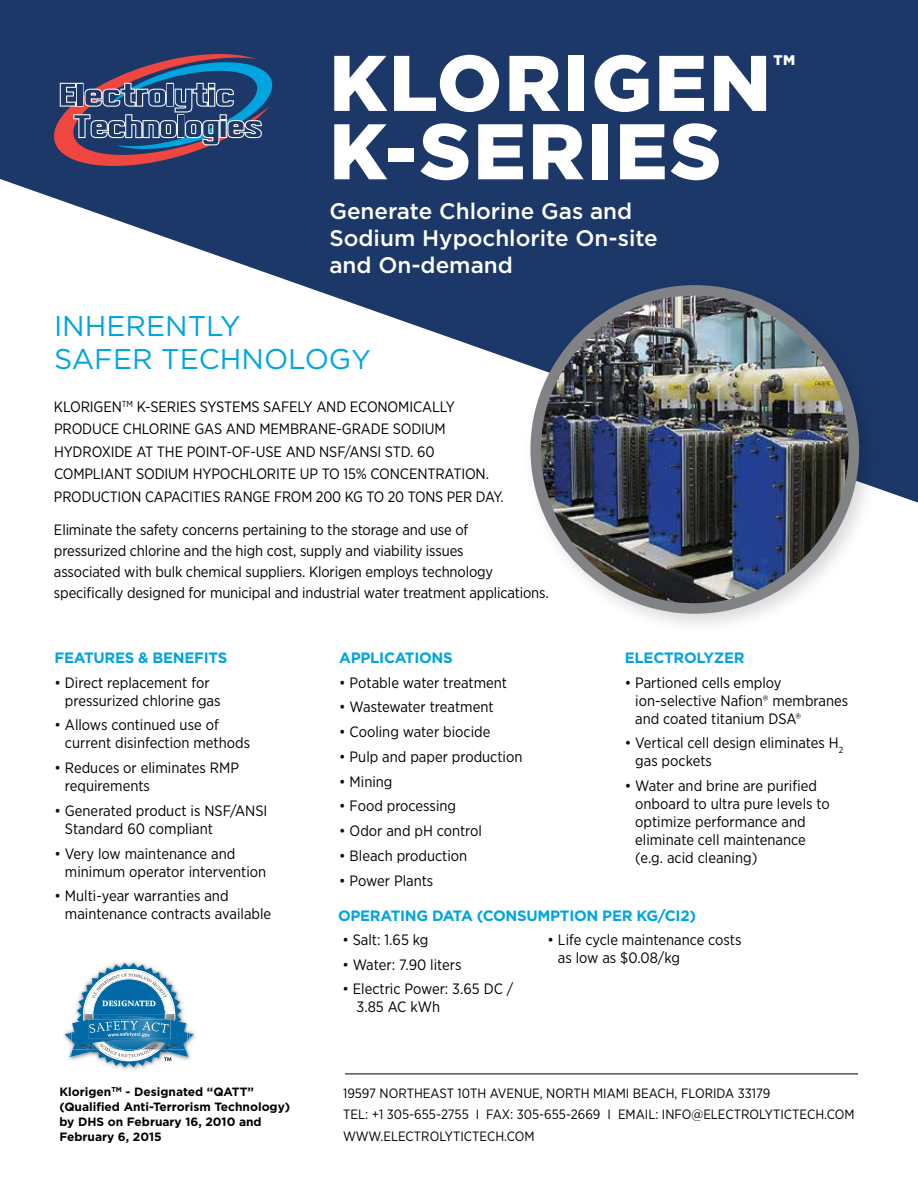
<style>
.page{position:relative;width:918px;height:1188px;background:#fff}
.page>*{position:absolute;margin:0;border:0;box-sizing:border-box;transform-origin:0 0}
.t1{font:900 78.6px "Gotham";letter-spacing:.03em;color:#fff}
.t2{font:28.5px/33px "Gotham";color:#00a4df}
.t3{font:500 22.5px/27px "Gotham";color:#fff}
.t4{font:15px/18px "Gotham Narrow";letter-spacing:-.01em;color:#000}
.t5{font:700 15px "Gotham";letter-spacing:-.02em;color:#00a4df}
.t6{font:900 13.95px "Gotham";color:#fff}
.t7{font:13.5px/21.8px "Gotham Narrow";color:#000}
.t8{font:700 12px/15px "Gotham";color:#000}
.s1{font-size:27px}
</style>
<div class="page">
<svg style="left:0;top:0;width:918px;height:503px;fill:#1c3868"></svg>
<svg style="left:54px;top:54px;width:218px;height:112px;background:#495378"></svg>
<div style="left:522px;top:277px;width:359px;height:359px;background:#000;opacity:.15"></div>
<img style="left:536px;top:290px;width:318px;height:318px;border-radius:159px">
<div style="left:530px;top:285px;width:329px;height:329px;border:10px solid #808285;border-radius:50%"></div>
<hr style="left:345px;top:1074px;width:513px;height:1px;background:#000">
<img style="left:120px;top:1067px;width:21px;height:3px">
<svg style="left:65px;top:963px;width:129px;height:104px"></svg>
<h1 class="t1" style="left:329px;top:29px;width:443px">KLORIGEN</h1>
<p class="t6" style="left:773px;top:51px;width:23px">TM</p>
<h1 class="t1" style="left:329px;top:97px;width:393px">K-SERIES</h1>
<h3 class="t3" style="left:329px;top:197px;width:330px">Generate Chlorine Gas and<br>Sodium Hypochlorite On-site and On-demand</h3>
<h2 class="t2" style="left:54px;top:308px;width:318px">INHERENTLY<br>SAFER TECHNOLOG<span class="s1">Y</span></h2>
<p class="t4" style="left:54px;top:395px;width:451px;line-height:22.5px">KLORIGEN<sup>TM</sup> K-SERIES SYSTEMS SAFELY AND ECONOMICALLY PRODUCE CHLORINE GAS AND MEMBRANE-GRADE SODIUM HYDROXIDE AT THE POINT-OF-USE AND NSF/ANSI STD. 60<br>COMPLIANT SODIUM HYPOCHLORITE UP TO 15% CONCENTRATION.<br>PRODUCTION CAPACITIES RANGE FROM 200 KG TO 20 TONS PER DAY.</p>
<p class="t4" style="left:54px;top:519px;width:496px;line-height:21px">Eliminate the safety concerns pertaining to the storage and use of<br>pressurized chlorine and the high cost, supply and viability issues<br>associated with bulk chemical suppliers. Klorigen employs technology specifically designed for municipal and industrial water treatment applications.</p>
<p class="t5" style="left:55px;top:648px;width:174px">FEATURES &amp; BENEFITS</p>
<p class="t5" style="left:339px;top:648px;width:115px">APPLICATIONS</p>
<p class="t5" style="left:625px;top:648px;width:121px">ELECTROLYZER</p>
<p class="t4" style="left:65px;top:673px;width:157px;text-indent:-10px">• Direct replacement for pressurized chlorine gas</p>
<p class="t4" style="left:65px;top:716px;width:187px;text-indent:-10px">• Allows continued use of current disinfection methods</p>
<p class="t4" style="left:65px;top:758px;width:176px;text-indent:-10px">• Reduces or eliminates RMP requirements</p>
<p class="t4" style="left:65px;top:801px;width:204px;text-indent:-10px">• Generated product is NSF/ANSI<br>Standard 60 compliant</p>
<p class="t4" style="left:65px;top:844px;width:203px;text-indent:-10px">• Very low maintenance and minimum operator intervention</p>
<p class="t4" style="left:65px;top:887px;width:208px;text-indent:-10px">• Multi-year warranties and maintenance contracts available</p>
<p class="t8" style="left:59px;top:1085px;width:232px">Klorigen<sup>TM</sup> - Designated “QATT” (Qualified Anti-Terrorism Technology) by DHS on February 16, 2010 and<br>February 6, 2015</p>
<p class="t4" style="left:339px;top:673px;width:169px">• Potable water treatment</p>
<p class="t4" style="left:339px;top:698px;width:156px">• Wastewater treatment</p>
<p class="t4" style="left:339px;top:722px;width:153px">• Cooling water biocide</p>
<p class="t4" style="left:339px;top:747px;width:185px">• Pulp and paper production</p>
<p class="t4" style="left:339px;top:772px;width:55px">• Mining</p>
<p class="t4" style="left:339px;top:797px;width:118px">• Food processing</p>
<p class="t4" style="left:339px;top:821px;width:144px">• Odor and pH control</p>
<p class="t4" style="left:339px;top:846px;width:130px">• Bleach production</p>
<p class="t4" style="left:339px;top:871px;width:96px">• Power Plants</p>
<p class="t4" style="left:635px;top:673px;width:215px;text-indent:-10px">• Partioned cells employ ion-selective Nafion® membranes and coated titanium DSA®</p>
<p class="t4" style="left:635px;top:734px;width:210px;text-indent:-10px">• Vertical cell design eliminates H<sub>2 </sub>gas pockets</p>
<p class="t4" style="left:635px;top:776px;width:196px;text-indent:-10px">• Water and brine are purified onboard to ultra pure levels to optimize performance and eliminate cell maintenance (e.g. acid cleaning)</p>
<p class="t5" style="left:338px;top:905px;width:360px">OPERATING DATA (CONSUMPTION PER KG/CI2)</p>
<p class="t4" style="left:342px;top:930px;width:88px">• Salt: 1.65 kg</p>
<p class="t4" style="left:342px;top:955px;width:121px">• Water: 7.90 liters</p>
<p class="t4" style="left:357px;top:980px;width:158px;text-indent:-14px">• Electric Power: 3.65 DC /<br>3.85 AC kWh</p>
<p class="t4" style="left:558px;top:931px;width:185px;text-indent:-10px">• Life cycle maintenance costs as low as $0.08/kg</p>
<p class="t7" style="left:343px;top:1082px;width:513px">19597 NORTHEAST 10TH AVENUE, NORTH MIAMI BEACH, FLORIDA 33179<br>TEL: +1 305-655-2755 I FAX: 305-655-2669 I EMAIL: INFO@ELECTROLYTICTECH.COM<br>WWW.ELECTROLYTICTECH.COM</p>
</div>
